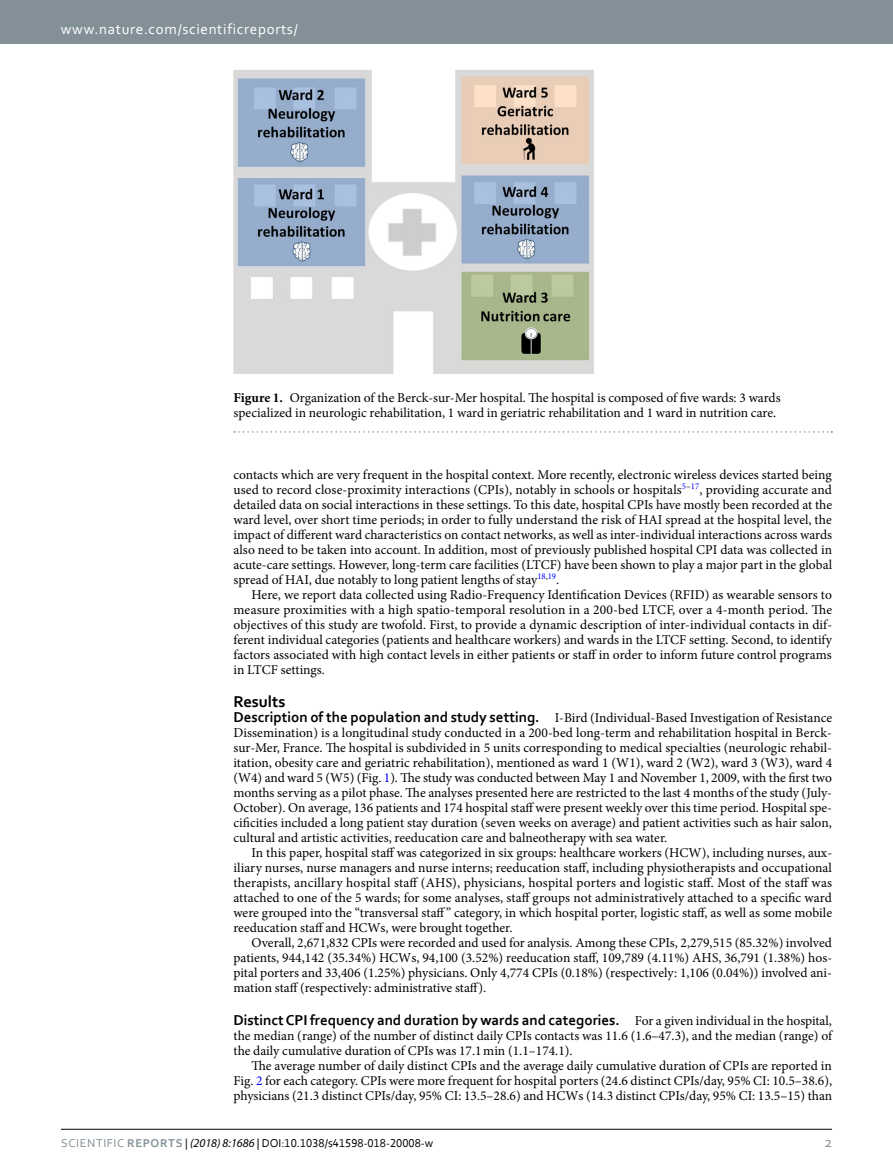
<style>
.page{position:relative;width:893px;height:1174px;background:#fff}
.page>*{position:absolute;margin:0;border:0;box-sizing:border-box;transform-origin:0 0}
.t1{font:16.5px "Corbel Bold 2";color:#000}
.t2{font:700 15px "Corbel";letter-spacing:-.005em;color:#000}
.t3{font:15px "Corbel 2";letter-spacing:.045em;color:#fff}
.t4{font:15px "Corbel 2";color:#839097}
.t5{font:13.5px/15px "Minion Pro";color:#000;text-align:justify}
.t6{font:12px "Corbel";color:#000}
.s1{font-weight:700}
.s2{font-family:"Corbel";font-weight:700;font-size:15px}
.s3{color:#00f}
.s4{font-family:"Minion Pro";font-weight:400;font-size:13.5px}
.s5{font-family:"Corbel 2";color:#839097}
.s6{font-family:"Corbel Bold 2";color:#839097}
.s7{font-family:"Corbel 2"}
.s8{font-family:"Myriad Pro";font-style:italic}
</style>
<div class="page">
<div style="left:0;top:0;width:893px;height:43px;background:#839097"></div>
<hr style="left:61px;top:1129px;width:771px;height:1px;background:#000">
<img style="left:233px;top:70px;width:360px;height:304px">
<svg style="left:234px;top:431px;width:598px;height:2px"></svg>
<p class="t3" style="left:61px;top:19px;width:238px">www.nature.com/scientificreports/</p>
<p class="t5" style="left:233px;top:390px;width:549px"><span class="s1">Figure 1.</span> Organization of the Berck-sur-Mer hospital. The hospital is composed of five wards: 3 wards specialized in neurologic rehabilitation, 1 ward in geriatric rehabilitation and 1 ward in nutrition care.</p>
<p class="t5" style="left:233px;top:467px;width:600px">contacts which are very frequent in the hospital context. More recently, electronic wireless devices started being used to record close-proximity interactions (CPIs), notably in schools or hospitals<sup>5</sup><sup>–</sup><sup>17</sup>, providing accurate and detailed data on social interactions in these settings. To this date, hospital CPIs have mostly been recorded at the ward level, over short time periods; in order to fully understand the risk of HAI spread at the hospital level, the impact of different ward characteristics on contact networks, as well as inter-individual interactions across wards also need to be taken into account. In addition, most of previously published hospital CPI data was collected in acute-care settings. However, long-term care facilities (LTCF) have been shown to play a major part in the global spread of HAI, due notably to long patient lengths of stay<sup>18</sup><sup>,</sup><sup>19</sup>.</p>
<p class="t5" style="left:233px;top:587px;width:600px;text-indent:18px">Here, we report data collected using Radio-Frequency Identification Devices (RFID) as wearable sensors to measure proximities with a high spatio-temporal resolution in a 200-bed LTCF, over a 4-month period. The objectives of this study are twofold. First, to provide a dynamic description of inter-individual contacts in dif&shy;ferent individual categories (patients and healthcare workers) and wards in the LTCF setting. Second, to identify factors associated with high contact levels in either patients or staff in order to inform future control programs in LTCF settings.</p>
<p class="t1" style="left:233px;top:691px;width:53px">Results</p>
<p class="t5" style="left:233px;top:710px;width:600px"><span class="s2">Description of the population and study setting.</span> I-Bird (Individual-Based Investigation of Resistance Dissemination) is a longitudinal study conducted in a 200-bed long-term and rehabilitation hospital in Berck&shy;sur-Mer, France. The hospital is subdivided in 5 units corresponding to medical specialties (neurologic rehabil&shy;itation, obesity care and geriatric rehabilitation), mentioned as ward 1 (W1), ward 2 (W2), ward 3 (W3), ward 4 (W4) and ward 5 (W5) (Fig. <span class="s3">1</span>). The study was conducted between May 1 and November 1, 2009, with the first two months serving as a pilot phase. The analyses presented here are restricted to the last 4 months of the study (July-October). On average, 136 patients and 174 hospital staff were present weekly over this time period. Hospital spe&shy;cificities included a long patient stay duration (seven weeks on average) and patient activities such as hair salon, cultural and artistic activities, reeducation care and balneotherapy with sea water.</p>
<p class="t5" style="left:233px;top:845px;width:600px;text-indent:18px">In this paper, hospital staff was categorized in six groups: healthcare workers (HCW), including nurses, aux&shy;iliary nurses, nurse managers and nurse interns; reeducation staff, including physiotherapists and occupational therapists, ancillary hospital staff (AHS), physicians, hospital porters and logistic staff. Most of the staff was attached to one of the 5 wards; for some analyses, staff groups not administratively attached to a specific ward were grouped into the “transversal staff” category, in which hospital porter, logistic staff, as well as some mobile reeducation staff and HCWs, were brought together.</p>
<p class="t5" style="left:233px;top:935px;width:600px;text-indent:18px">Overall, 2,671,832 CPIs were recorded and used for analysis. Among these CPIs, 2,279,515 (85.32%) involved patients, 944,142 (35.34%) HCWs, 94,100 (3.52%) reeducation staff, 109,789 (4.11%) AHS, 36,791 (1.38%) hos&shy;pital porters and 33,406 (1.25%) physicians. Only 4,774 CPIs (0.18%) (respectively: 1,106 (0.04%)) involved ani&shy;mation staff (respectively: administrative staff).</p>
<p class="t2" style="left:233px;top:1010px;width:600px">Distinct CPI frequency and duration by wards and categories. <span class="s4">For a given individual in the hospital,</span></p>
<p class="t5" style="left:233px;top:1028px;width:600px">the median (range) of the number of distinct daily CPIs contacts was 11.6 (1.6–47.3), and the median (range) of the daily cumulative duration of CPIs was 17.1min (1.1–174.1).</p>
<p class="t5" style="left:233px;top:1058px;width:600px;text-indent:18px">The average number of daily distinct CPIs and the average daily cumulative duration of CPIs are reported in Fig. <span class="s3">2</span> for each category. CPIs were more frequent for hospital porters (24.6 distinct CPIs/day, 95% CI: 10.5–38.6), physicians (21.3 distinct CPIs/day, 95% CI: 13.5–28.6) and HCWs (14.3 distinct CPIs/day, 95% CI: 13.5–15) than</p>
<p class="t6" style="left:61px;top:1135px;width:374px"><span class="s5">Scientific</span> <span class="s6">RepOrts</span> <span class="s7">|</span> <span class="s8">(2018) 8:1686</span> | DOI:10.1038/s41598-018-20008-w</p>
<p class="t4" style="left:824px;top:1132px;width:9px">2</p>
</div>
